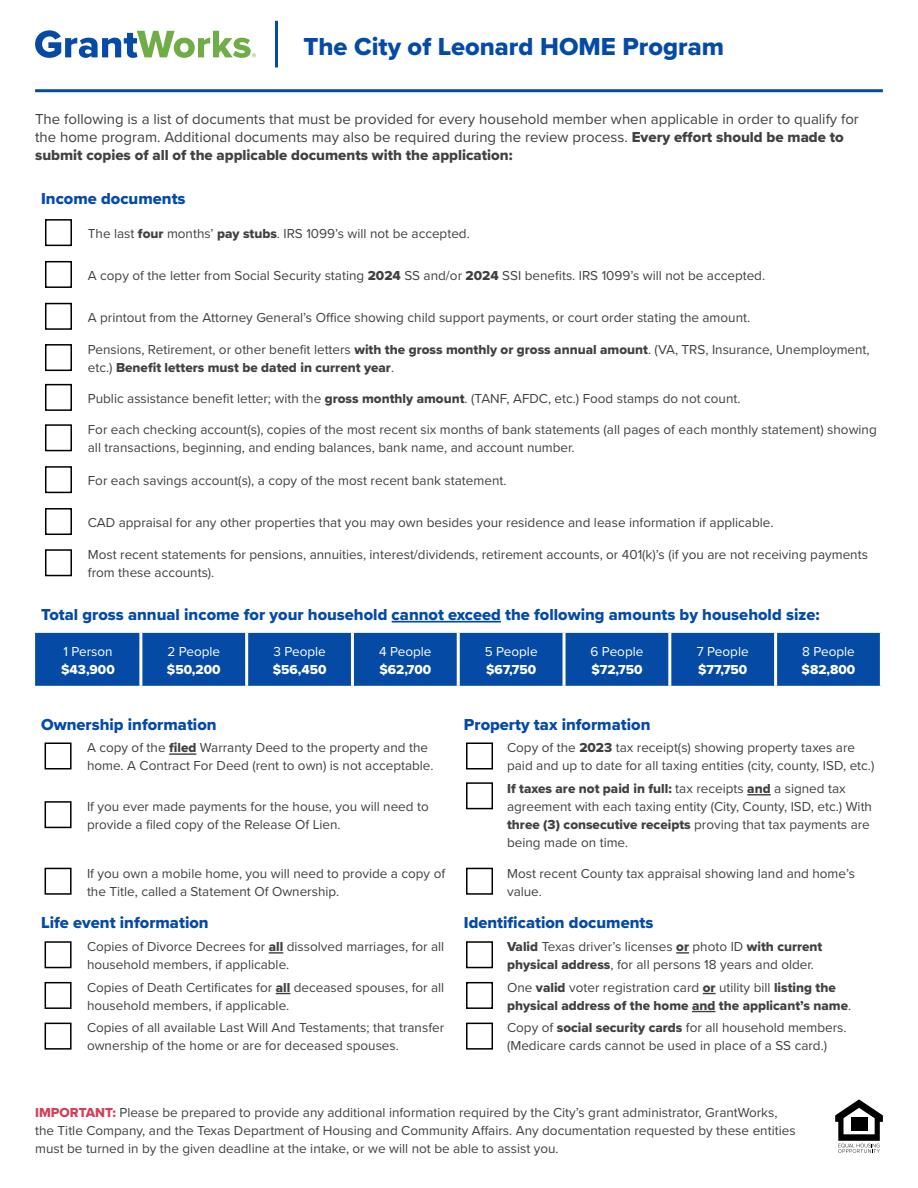
<style>
.page{position:relative;width:918px;height:1188px;background:#fff}
.page>*{position:absolute;margin:0;border:0;box-sizing:border-box;transform-origin:0 0}
.t1{font:25.5px "Proxima Nova Extrabld";color:#054ba6}
.t2{font:16.5px "Proxima Nova Extrabld";color:#054ba6}
.t3{font:15px/18px "Proxima Nova";color:#414042}
.t4{font:15px "Proxima Nova Extrabld";color:#414042}
.t5{font:13.5px/18px "Proxima Nova";color:#414042}
.t6{font:13.5px "Proxima Nova Extrabld";color:#414042}
.t7{font:13.5px "Proxima Nova";color:#fff}
.t8{font:13.5px "Proxima Nova Extrabld";color:#fff}
.s1{font-family:"Proxima Nova Extrabld"}
.s2{font-family:"Proxima Nova"}
.s3{font-family:"Proxima Nova Extrabld";color:#d24158}
</style>
<div class="page">
<div style="left:35px;top:633px;width:845px;height:53px;background:#054ba6"></div>
<hr style="left:139px;top:633px;width:3px;height:53px;background:#fff">
<hr style="left:245px;top:633px;width:3px;height:53px;background:#fff">
<hr style="left:351px;top:633px;width:3px;height:53px;background:#fff">
<hr style="left:457px;top:633px;width:3px;height:53px;background:#fff">
<hr style="left:563px;top:633px;width:3px;height:53px;background:#fff">
<hr style="left:668px;top:633px;width:3px;height:53px;background:#fff">
<hr style="left:774px;top:633px;width:3px;height:53px;background:#fff">
<hr style="left:392px;top:621px;width:109px;height:2px;background:#054ba6">
<svg style="left:835px;top:1100px;width:48px;height:53px"></svg>
<hr style="left:35px;top:89px;width:848px;height:3px;background:#054ba6">
<hr style="left:275px;top:21px;width:3px;height:46px;background:#054ba6">
<svg style="left:35px;top:30px;width:221px;height:28px"></svg>
<div style="left:45px;top:219px;width:27px;height:27px;border:2px solid #000"></div>
<div style="left:45px;top:261px;width:27px;height:27px;border:2px solid #000"></div>
<div style="left:45px;top:303px;width:27px;height:27px;border:2px solid #000"></div>
<div style="left:45px;top:344px;width:27px;height:27px;border:2px solid #000"></div>
<div style="left:45px;top:384px;width:27px;height:27px;border:2px solid #000"></div>
<div style="left:45px;top:424px;width:27px;height:27px;border:2px solid #000"></div>
<div style="left:45px;top:466px;width:27px;height:27px;border:2px solid #000"></div>
<div style="left:45px;top:508px;width:27px;height:27px;border:2px solid #000"></div>
<div style="left:45px;top:549px;width:27px;height:27px;border:2px solid #000"></div>
<div style="left:45px;top:743px;width:27px;height:27px;border:2px solid #000"></div>
<hr style="left:169px;top:753px;width:27px;height:2px;background:#414042">
<div style="left:466px;top:743px;width:27px;height:27px;border:2px solid #000"></div>
<div style="left:45px;top:801px;width:27px;height:27px;border:2px solid #000"></div>
<div style="left:466px;top:782px;width:27px;height:27px;border:2px solid #000"></div>
<svg style="left:747px;top:794px;width:24px;height:1px"></svg>
<div style="left:45px;top:868px;width:27px;height:27px;border:2px solid #000"></div>
<div style="left:466px;top:868px;width:27px;height:27px;border:2px solid #000"></div>
<div style="left:45px;top:941px;width:27px;height:27px;border:2px solid #000"></div>
<svg style="left:269px;top:952px;width:14px;height:2px"></svg>
<div style="left:466px;top:941px;width:27px;height:27px;border:2px solid #000"></div>
<svg style="left:676px;top:952px;width:13px;height:2px"></svg>
<div style="left:45px;top:982px;width:27px;height:27px;border:2px solid #000"></div>
<svg style="left:276px;top:993px;width:14px;height:1px"></svg>
<div style="left:466px;top:982px;width:27px;height:27px;border:2px solid #000"></div>
<svg style="left:703px;top:993px;width:13px;height:1px"></svg>
<svg style="left:692px;top:1011px;width:23px;height:1px"></svg>
<div style="left:45px;top:1023px;width:27px;height:27px;border:2px solid #000"></div>
<div style="left:466px;top:1023px;width:27px;height:27px;border:2px solid #000"></div>
<h1 class="t1" style="left:303px;top:27px;width:422px">The City of Leonard HOME Program</h1>
<p class="t3" style="left:35px;top:110px;width:825px">The following is a list of documents that must be provided for every household member when applicable in order to qualify for the home program. Additional documents may also be required during the review process. <span class="s1">Every effort should be made to</span></p>
<p class="t4" style="left:35px;top:144px;width:479px">submit copies of all of the applicable documents with the application:</p>
<p class="t2" style="left:41px;top:186px;width:146px">Income documents</p>
<p class="t5" style="left:88px;top:224px;width:383px">The last <span class="s1">four</span> months’ <span class="s1">pay stubs</span>. IRS 1099’s will not be accepted.</p>
<p class="t5" style="left:88px;top:266px;width:679px">A copy of the letter from Social Security stating <span class="s1">2024</span> SS and/or <span class="s1">2024</span> SSI benefits. IRS 1099’s will not be accepted.</p>
<p class="t5" style="left:88px;top:308px;width:664px">A printout from the Attorney General’s Office showing child support payments, or court order stating the amount.</p>
<p class="t5" style="left:88px;top:340px;width:783px">Pensions, Retirement, or other benefit letters <span class="s1">with the gross monthly or gross annual amount</span>. (VA, TRS, Insurance, Unemployment,</p>
<p class="t6" style="left:88px;top:357px;width:308px"><span class="s2">etc.)</span> Benefit letters must be dated in current year<span class="s2">.</span></p>
<p class="t5" style="left:88px;top:389px;width:654px">Public assistance benefit letter; with the <span class="s1">gross monthly amount</span>. (TANF, AFDC, etc.) Food stamps do not count.</p>
<p class="t5" style="left:88px;top:420px;width:790px">For each checking account(s), copies of the most recent six months of bank statements (all pages of each monthly statement) showing all transactions, beginning, and ending balances, bank name, and account number.</p>
<p class="t5" style="left:88px;top:471px;width:420px">For each savings account(s), a copy of the most recent bank statement.</p>
<p class="t5" style="left:88px;top:513px;width:687px">CAD appraisal for any other properties that you may own besides your residence and lease information if applicable.</p>
<p class="t5" style="left:88px;top:545px;width:782px">Most recent statements for pensions, annuities, interest/dividends, retirement accounts, or 401(k)’s (if you are not receiving payments from these accounts).</p>
<p class="t2" style="left:41px;top:602px;width:780px">Total gross annual income for your household cannot exceed the following amounts by household size:</p>
<p class="t7" style="left:63px;top:641px;width:51px">1 Person</p>
<p class="t8" style="left:61px;top:659px;width:55px">$43,900</p>
<p class="t7" style="left:167px;top:641px;width:54px">2 People</p>
<p class="t8" style="left:167px;top:659px;width:55px">$50,200</p>
<p class="t7" style="left:273px;top:641px;width:54px">3 People</p>
<p class="t8" style="left:273px;top:659px;width:55px">$56,450</p>
<p class="t7" style="left:590px;top:641px;width:54px">6 People</p>
<p class="t8" style="left:591px;top:659px;width:53px">$72,750</p>
<p class="t7" style="left:802px;top:641px;width:54px">8 People</p>
<p class="t8" style="left:802px;top:659px;width:55px">$82,800</p>
<p class="t7" style="left:379px;top:641px;width:54px">4 People</p>
<p class="t8" style="left:379px;top:659px;width:53px">$62,700</p>
<p class="t7" style="left:485px;top:641px;width:54px">5 People</p>
<p class="t8" style="left:486px;top:659px;width:51px">$67,750</p>
<p class="t7" style="left:697px;top:641px;width:53px">7 People</p>
<p class="t8" style="left:698px;top:659px;width:51px">$77,750</p>
<p class="t2" style="left:41px;top:712px;width:177px">Ownership information</p>
<p class="t2" style="left:464px;top:712px;width:188px">Property tax information</p>
<p class="t5" style="left:87px;top:738px;width:348px">A copy of the <span class="s1">filed</span> Warranty Deed to the property and the home. A Contract For Deed (rent to own) is not acceptable.</p>
<p class="t5" style="left:507px;top:738px;width:369px">Copy of the <span class="s1">2023</span> tax receipt(s) showing property taxes are paid and up to date for all taxing entities (city, county, ISD, etc.)</p>
<p class="t5" style="left:87px;top:797px;width:343px">If you ever made payments for the house, you will need to provide a filed copy of the Release Of Lien.</p>
<p class="t6" style="left:507px;top:778px;width:340px">If taxes are not paid in full: <span class="s2">tax receipts</span> and <span class="s2">a signed tax</span></p>
<p class="t5" style="left:507px;top:797px;width:366px">agreement with each taxing entity (City, County, ISD, etc.) With</p>
<p class="t6" style="left:507px;top:814px;width:364px">three (3) consecutive receipts <span class="s2">proving that tax payments are</span></p>
<p class="t5" style="left:507px;top:833px;width:123px">being made on time.</p>
<p class="t5" style="left:87px;top:863px;width:360px">If you own a mobile home, you will need to provide a copy of the Title, called a Statement Of Ownership.</p>
<p class="t5" style="left:507px;top:863px;width:349px">Most recent County tax appraisal showing land and home’s value.</p>
<p class="t2" style="left:41px;top:911px;width:169px">Life event information</p>
<p class="t2" style="left:464px;top:911px;width:191px">Identification documents</p>
<p class="t5" style="left:87px;top:937px;width:359px">Copies of Divorce Decrees for <span class="s1">all</span> dissolved marriages, for all household members, if applicable.</p>
<p class="t5" style="left:507px;top:937px;width:317px"><span class="s1">Valid</span> Texas driver’s licenses <span class="s1">or</span> photo ID <span class="s1">with current physical address</span>, for all persons 18 years and older.</p>
<p class="t5" style="left:87px;top:978px;width:359px">Copies of Death Certificates for <span class="s1">all</span> deceased spouses, for all household members, if applicable.</p>
<p class="t5" style="left:507px;top:978px;width:330px">One <span class="s1">valid</span> voter registration card <span class="s1">or</span> utility bill <span class="s1">listing the</span></p>
<p class="t6" style="left:507px;top:995px;width:346px">physical address of the home and the applicant’s name<span class="s2">.</span></p>
<p class="t5" style="left:87px;top:1018px;width:359px">Copies of all available Last Will And Testaments; that transfer ownership of the home or are for deceased spouses.</p>
<p class="t5" style="left:507px;top:1018px;width:341px">Copy of <span class="s1">social security cards</span> for all household members. (Medicare cards cannot be used in place of a SS card.)</p>
<p class="t5" style="left:35px;top:1103px;width:762px"><span class="s3">IMPORTANT:</span> Please be prepared to provide any additional information required by the City’s grant administrator, GrantWorks, the Title Company, and the Texas Department of Housing and Community Affairs. Any documentation requested by these entities must be turned in by the given deadline at the intake, or we will not be able to assist you.</p>
</div>
